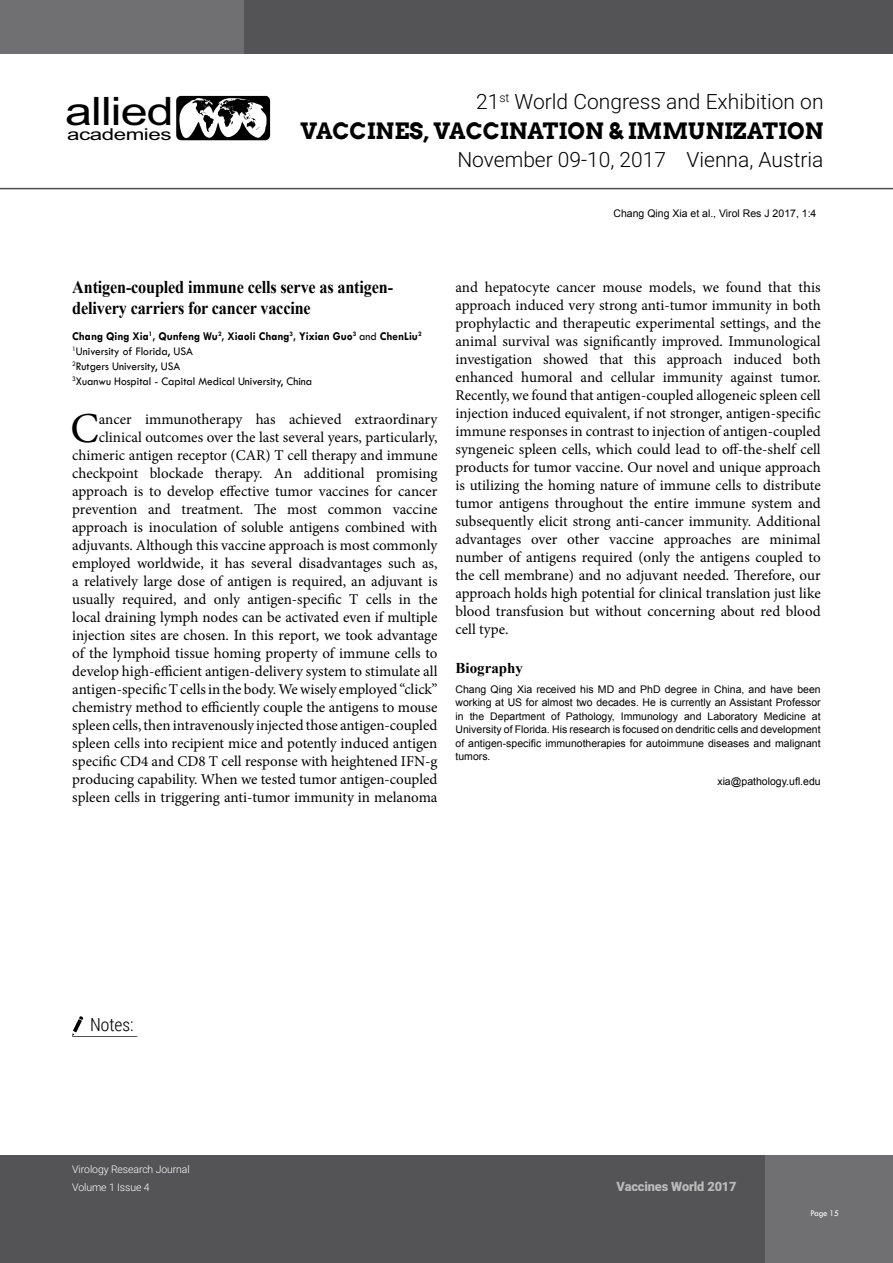
<style>
.page{position:relative;width:893px;height:1263px;background:#fff}
.page>*{position:absolute;margin:0;border:0;box-sizing:border-box;transform-origin:0 0}
.t1{font:42.75px "Minion Pro";color:#000}
.t2{font:39.15px "Arial";letter-spacing:-.02em;color:#000;scale:1.24 1}
.t3{font:700 22.5px "Arvo";color:#000}
.t4{font:300 21px "Roboto";color:#000}
.t5{font:700 18px/21px "Times New Roman";letter-spacing:-.01em;color:#000;scale:.9 1}
.t6{font:300 18px "Roboto Condensed";color:#000}
.t7{font:16.35px "Arial";letter-spacing:-.02em;color:#000;scale:1.36 1}
.t8{font:15px/18px "Minion Pro";color:#000;text-align:right}
.t9{font:700 15px "Times New Roman";color:#000}
.t10{font:900 12.75px "Roboto";letter-spacing:-.01em;color:#fff}
.t11{font:12px/15px "Tw Cen";color:#000;scale:.95 1}
.t12{font:10.5px/13.5px "Arial";color:#000;text-align:justify}
.t13{font:300 10.5px/17.4px "Roboto";letter-spacing:-.01em;color:#fff}
.t14{font:9px "Tw Cen";letter-spacing:-.02em;color:#fff;scale:.95 1}
.s1{font-weight:700}
</style>
<div class="page">
<svg style="left:176px;top:96px;width:94px;height:44px"></svg>
<svg style="left:0;top:1155px;width:893px;height:108px;background:#58585a"></svg>
<svg style="left:0;top:0;width:893px;height:54px;background:#5b5b5d"></svg>
<hr style="left:0;top:188px;width:893px;height:1px;background:#4d4d4f">
<svg style="left:72px;top:1016px;width:65px;height:21px"></svg>
<h2 class="t2" style="left:65px;top:85px;width:89px">allied</h2>
<p class="t7" style="left:67px;top:123px;width:78px">academies</p>
<h3 class="t4" style="left:476px;top:86px;width:349px">21<sup>st</sup> World Congress and Exhibition on</h3>
<h3 class="t3" style="left:300px;top:116px;width:525px">VACCINES, VACCINATION &amp; IMMUNIZATION</h3>
<h3 class="t4" style="left:457px;top:145px;width:368px">November 09-10, 2017 Vienna, Austria</h3>
<p class="t12" style="left:613px;top:207px;width:204px">Chang Qing Xia et al., Virol Res J 2017, 1:4</p>
<p class="t5" style="left:72px;top:276px;width:358px">Antigen-coupled immune cells serve as antigen&shy;delivery carriers for cancer vaccine</p>
<p class="t11" style="left:72px;top:328px;width:369px"><span class="s1">Chang Qing Xia</span><sup>1</sup><span class="s1">, Qunfeng Wu</span><sup>2</sup><span class="s1">, Xiaoli Chang</span><sup>3</sup><span class="s1">, Yixian Guo</span><sup>3</sup> and <span class="s1">ChenLiu</span><sup>2<br></sup><sup>1</sup>University of Florida, USA<br><sup>2</sup>Rutgers University, USA<br><sup>3</sup>Xuanwu Hospital - Capital Medical University, China</p>
<h1 class="t1" style="left:70px;top:400px;width:30px">C</h1>
<p class="t8" style="left:72px;top:410px;width:367px">ancer immunotherapy has achieved extraordinary clinical outcomes over the last several years, particularly, chimeric antigen receptor (CAR) T cell therapy and immune checkpoint blockade therapy. An additional promising approach is to develop effective tumor vaccines for cancer prevention and treatment. The most common vaccine approach is inoculation of soluble antigens combined with adjuvants. Although this vaccine approach is most commonly employed worldwide, it has several disadvantages such as, a relatively large dose of antigen is required, an adjuvant is usually required, and only antigen-specific T cells in the local draining lymph nodes can be activated even if multiple injection sites are chosen. In this report, we took advantage of the lymphoid tissue homing property of immune cells to develop high-efficient antigen-delivery system to stimulate all antigen-specific T cells in the body. We wisely employed “click” chemistry method to efficiently couple the antigens to mouse spleen cells, then intravenously injected those antigen-coupled spleen cells into recipient mice and potently induced antigen specific CD4 and CD8 T cell response with heightened IFN-g producing capability. When we tested tumor antigen-coupled spleen cells in triggering anti-tumor immunity in melanoma</p>
<p class="t8" style="left:455px;top:278px;width:367px;text-align:justify">and hepatocyte cancer mouse models, we found that this approach induced very strong anti-tumor immunity in both prophylactic and therapeutic experimental settings, and the animal survival was significantly improved. Immunological investigation showed that this approach induced both enhanced humoral and cellular immunity against tumor.<br>Recently, we found that antigen-coupled allogeneic spleen cell injection induced equivalent, if not stronger, antigen-specific immune responses in contrast to injection of antigen-coupled syngeneic spleen cells, which could lead to off-the-shelf cell products for tumor vaccine. Our novel and unique approach is utilizing the homing nature of immune cells to distribute tumor antigens throughout the entire immune system and subsequently elicit strong anti-cancer immunity. Additional advantages over other vaccine approaches are minimal number of antigens required (only the antigens coupled to the cell membrane) and no adjuvant needed. Therefore, our approach holds high potential for clinical translation just like blood transfusion but without concerning about red blood cell type.</p>
<p class="t9" style="left:455px;top:658px;width:69px">Biography</p>
<p class="t12" style="left:455px;top:682px;width:367px">Chang Qing Xia received his MD and PhD degree in China, and have been working at US for almost two decades. He is currently an Assistant Professor in the Department of Pathology, Immunology and Laboratory Medicine at University of Florida. His research is focused on dendritic cells and development of antigen-specific immunotherapies for autoimmune diseases and malignant tumors.</p>
<p class="t12" style="left:717px;top:774px;width:105px">xia@pathology.ufl.edu</p>
<p class="t6" style="left:90px;top:1012px;width:45px">Notes:</p>
<p class="t13" style="left:72px;top:1161px;width:119px">Virology Research Journal<br>Volume 1 Issue 4</p>
<p class="t10" style="left:617px;top:1177px;width:122px">Vaccines World 2017</p>
<p class="t14" style="left:810px;top:1207px;width:32px">Page 15</p>
</div>
